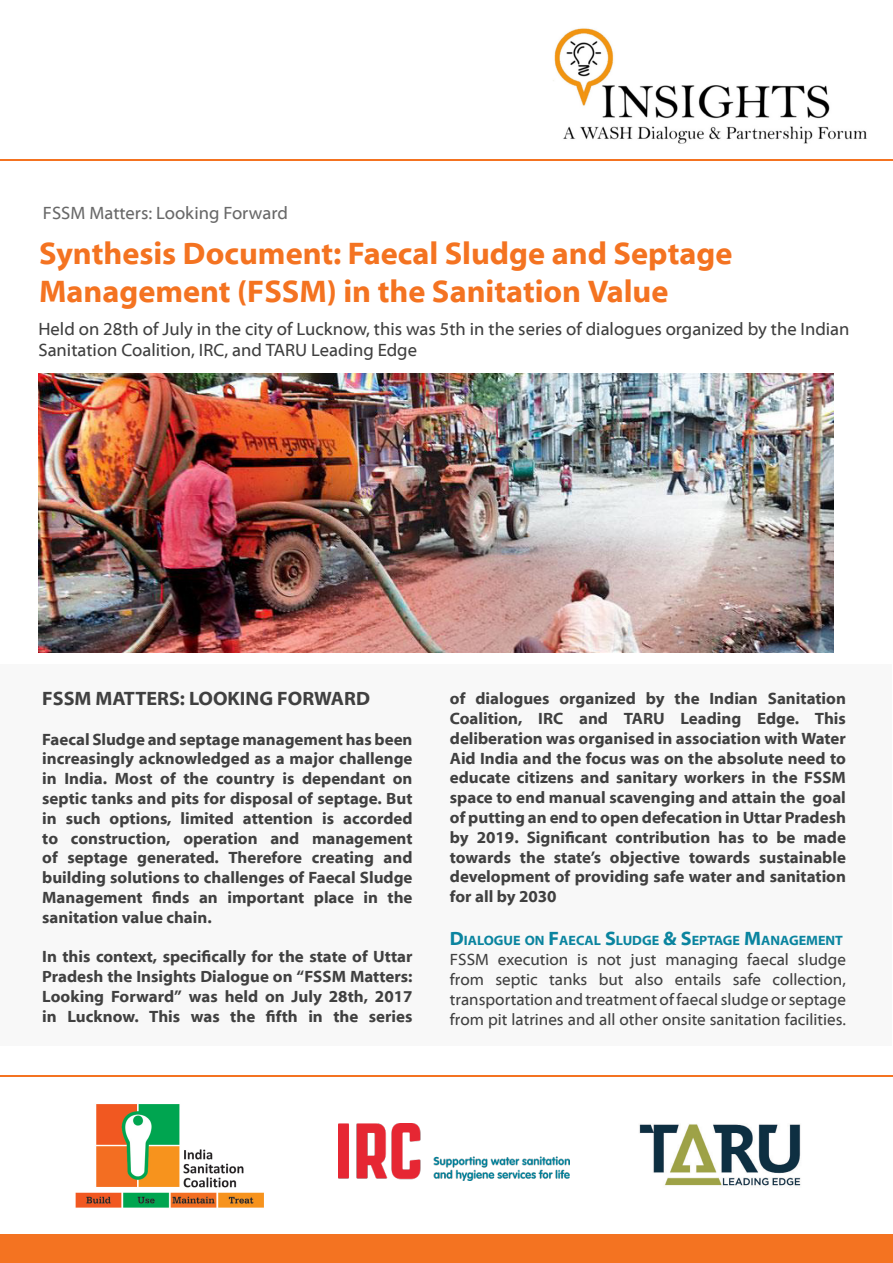
<style>
.page{position:relative;width:893px;height:1263px;background:#fff}
.page>*{position:absolute;margin:0;border:0;box-sizing:border-box;transform-origin:0 0}
.t1{font:700 31.5px/37.8px "Myriad Web Pro";color:#f47321}
.t2{font:700 19.5px "Myriad Web Pro";color:#404040}
.t3{font:18px/21.6px "Myriad Web Pro";color:#404040}
.t4{font:18px "Myriad Web Pro";color:#696969}
.t5{font:700 16.5px/19.8px "Myriad Web Pro";color:#404040;text-align:justify}
.t6{font:16.5px/19.8px "Myriad Web Pro";color:#404040;text-align:justify}
.t7{font:700 13.65px "Myriad Web Pro";color:#0a849f}
.s1{font-size:19.5px}
</style>
<div class="page">
<div style="left:1px;top:664px;width:891px;height:381px;background:#f8f8f8"></div>
<img style="left:553px;top:28px;width:314px;height:116px">
<img style="left:75px;top:1104px;width:189px;height:104px">
<img style="left:639px;top:1124px;width:162px;height:62px">
<img style="left:339px;top:1123px;width:230px;height:57px">
<div style="left:0;top:1234px;width:893px;height:29px;background:#f47321"></div>
<hr style="left:0;top:1075px;width:893px;height:2px;background:#f47321">
<hr style="left:0;top:159px;width:893px;height:1px;background:#f47321">
<img style="left:38px;top:373px;width:795px;height:279px">
<p class="t4" style="left:43px;top:203px;width:247px">FSSM Matters: Looking Forward</p>
<p class="t1" style="left:39px;top:235px;width:695px">Synthesis Document: Faecal Sludge and Septage<br>Management (FSSM) in the Sanitation Value</p>
<p class="t3" style="left:38px;top:318px;width:813px">Held on 28th of July in the city of Lucknow, this was 5th in the series of dialogues organized by the Indian<br>Sanitation Coalition, IRC, and TARU Leading Edge</p>
<p class="t2" style="left:42px;top:688px;width:329px">FSSM MATTERS: LOOKING FORWARD</p>
<p class="t5" style="left:42px;top:729px;width:372px">Faecal Sludge and septage management has been increasingly acknowledged as a major challenge in India. Most of the country is dependant on septic tanks and pits for disposal of septage. But in such options, limited attention is accorded to construction, operation and management of septage generated. Therefore creating and building solutions to challenges of Faecal Sludge Management finds an important place in the sanitation value chain.</p>
<p class="t5" style="left:42px;top:947px;width:372px">In this context, specifically for the state of Uttar Pradesh the Insights Dialogue on “FSSM Matters:<br>Looking Forward” was held on July 28th, 2017 in Lucknow. This was the fifth in the series</p>
<p class="t5" style="left:450px;top:689px;width:398px">of dialogues organized by the Indian Sanitation Coalition, IRC and TARU Leading Edge. This deliberation was organised in association with Water Aid India and the focus was on the absolute need to educate citizens and sanitary workers in the FSSM space to end manual scavenging and attain the goal of putting an end to open defecation in Uttar Pradesh by 2019. Significant contribution has to be made towards the state’s objective towards sustainable development of providing safe water and sanitation for all by 2030</p>
<p class="t7" style="left:450px;top:933px;width:395px"><span class="s1">D</span>IALOGUE ON <span class="s1">F</span>AECAL <span class="s1">S</span>LUDGE <span class="s1">&amp; S</span>EPTAGE <span class="s1">M</span>ANAGEMENT</p>
<p class="t6" style="left:450px;top:950px;width:398px">FSSM execution is not just managing faecal sludge from septic tanks but also entails safe collection, transportation and treatment of faecal sludge or septage from pit latrines and all other onsite sanitation facilities.</p>
</div>
